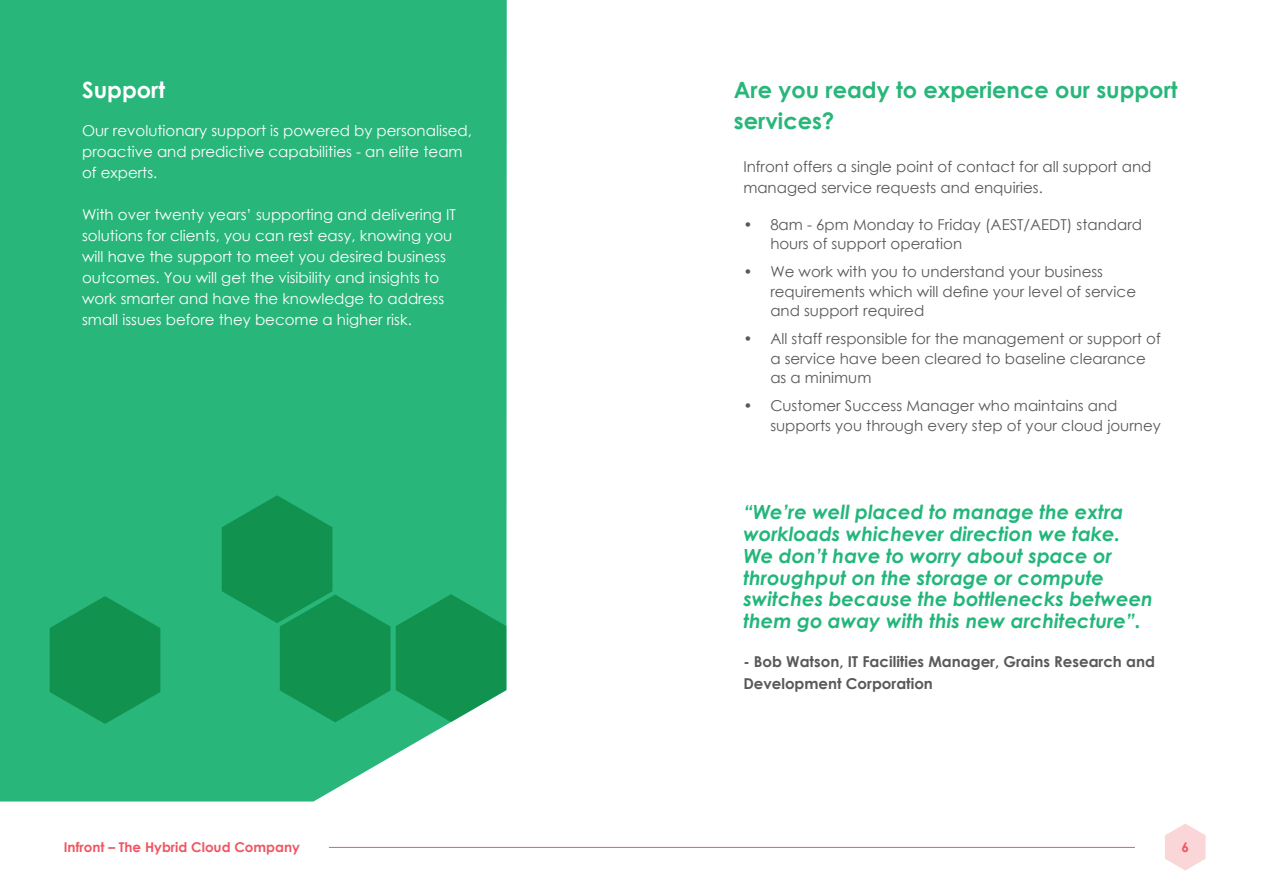
<style>
.page{position:relative;width:1263px;height:893px;background:#fff}
.page>*{position:absolute;margin:0;border:0;box-sizing:border-box;transform-origin:0 0}
.t1{font:700 22.5px/31.2px "Century Gothic";color:#28b67a}
.t2{font:700 22.5px "Century Gothic";color:#fff}
.t3{font:italic 700 19.5px/21.8px "Century Gothic";color:#23b67b}
.t4{font:15px/19.5px "Century Gothic";color:#58595b}
.t5{font:15px/21.1px "Century Gothic";color:#fff}
.t6{font:700 15px/21.8px "Century Gothic";color:#58595b}
.t7{font:700 13.5px "Century Gothic";color:#f05662}
</style>
<div class="page">
<svg style="left:1165px;top:823px;width:40px;height:47px"></svg>
<hr style="left:329px;top:847px;width:806px;height:1px;background:#f05662">
<div style="left:0;top:0;width:507px;height:801px;background:#28b67a"></div>
<svg style="left:50px;top:596px;width:110px;height:128px;background:#169b59"></svg>
<svg style="left:396px;top:594px;width:110px;height:128px;background:#23a061"></svg>
<svg style="left:222px;top:495px;width:168px;height:227px;background:#1ba262"></svg>
<h1 class="t2" style="left:82px;top:72px;width:85px">Support</h1>
<p class="t5" style="left:82px;top:119px;width:391px">Our revolutionary support is powered by personalised, proactive and predictive capabilities - an elite team of experts.</p>
<p class="t5" style="left:82px;top:203px;width:375px">With over twenty years’ supporting and delivering IT solutions for clients, you can rest easy, knowing you will have the support to meet you desired business outcomes. You will get the visibility and insights to work smarter and have the knowledge to address small issues before they become a higher risk.</p>
<h1 class="t1" style="left:734px;top:73px;width:445px">Are you ready to experience our support services?</h1>
<p class="t4" style="left:743px;top:155px;width:410px;line-height:21.8px">Infront offers a single point of contact for all support and managed service requests and enquiries.</p>
<p class="t4" style="left:770px;top:214px;width:373px;text-indent:-27px">• 8am - 6pm Monday to Friday (AEST/AEDT) standard hours of support operation</p>
<p class="t4" style="left:770px;top:262px;width:367px;text-indent:-27px">• We work with you to understand your business requirements which will define your level of service and support required</p>
<p class="t4" style="left:770px;top:329px;width:392px;text-indent:-27px">• All staff responsible for the management or support of a service have been cleared to baseline clearance as a minimum</p>
<p class="t4" style="left:770px;top:396px;width:392px;text-indent:-27px">• Customer Success Manager who maintains and supports you through every step of your cloud journey</p>
<h2 class="t3" style="left:743px;top:500px;width:411px">“We’re well placed to manage the extra workloads whichever direction we take.<br>We don’t have to worry about space or throughput on the storage or compute switches because the bottlenecks between them go away with this new architecture”.</h2>
<p class="t6" style="left:743px;top:650px;width:413px">- Bob Watson, IT Facilities Manager, Grains Research and<br>Development Corporation</p>
<p class="t7" style="left:64px;top:837px;width:238px">Infront – The Hybrid Cloud Company</p>
<p class="t7" style="left:1181px;top:837px;width:9px">6</p>
</div>
